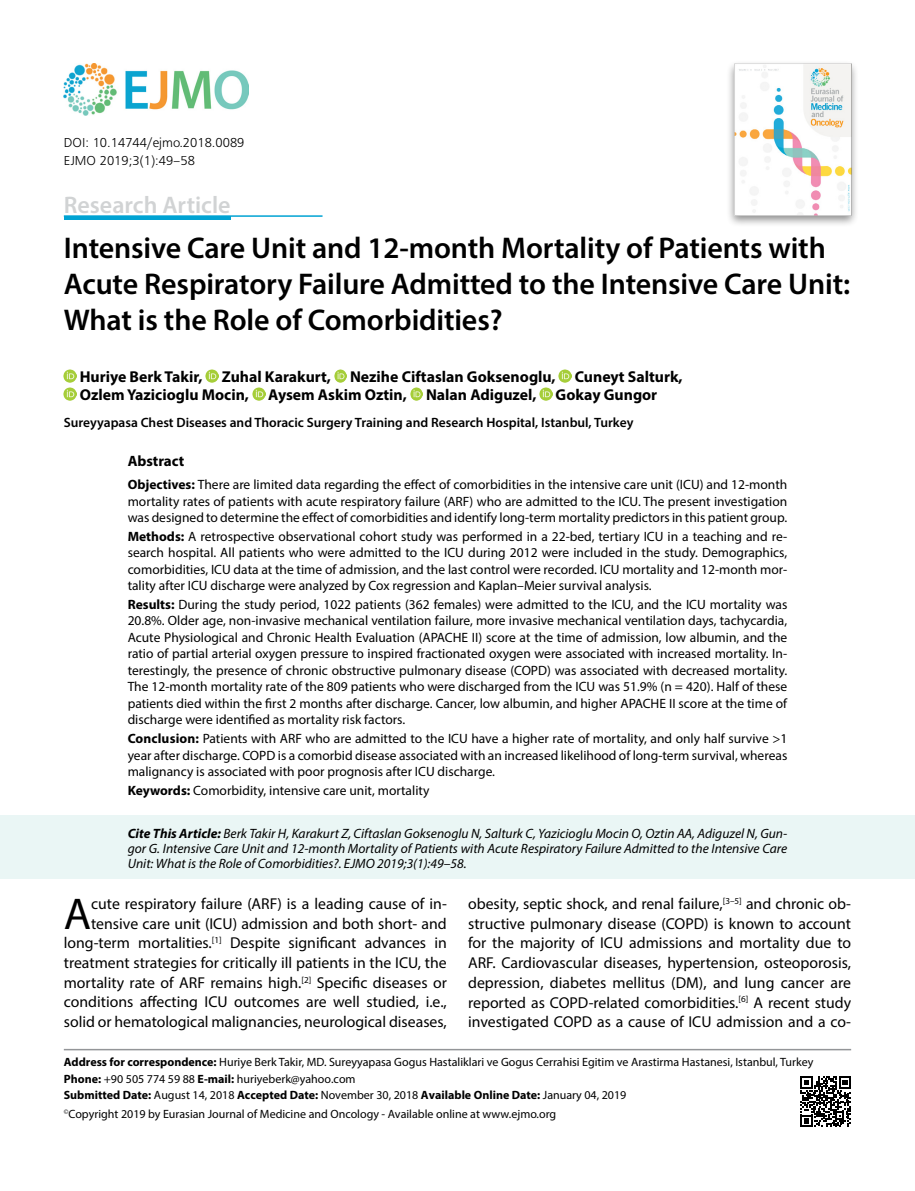
<style>
.page{position:relative;width:915px;height:1191px;background:#fff}
.page>*{position:absolute;margin:0;border:0;box-sizing:border-box;transform-origin:0 0}
.t1{font:44.7px "Myriad Pro";color:#000}
.t2{font:600 30px/36px "Myriad Pro";letter-spacing:-.005em;color:#000}
.t3{font:600 24px "Myriad Pro";color:#d1d3d4}
.t4{font:15.75px/19.6px "Myriad Pro";color:#000;text-align:right}
.t5{font:700 15.75px/18px "Myriad Pro";color:#000}
.t6{font:700 15px "Myriad Pro";color:#000}
.t7{font:13.5px/16.5px "Myriad Pro";color:#000;text-align:justify}
.t8{font:italic 13.5px/15px "Myriad Pro";color:#000;text-align:justify}
.t9{font:600 13.5px "Myriad Pro";color:#000}
.t10{font:13.5px/18px "Frugal Normal Tr";color:#000}
.t11{font:12px/16.5px "Myriad Pro";color:#000}
.s1{font-weight:700}
</style>
<div class="page">
<svg style="left:206px;top:369px;width:12px;height:13px"></svg>
<svg style="left:334px;top:369px;width:13px;height:13px"></svg>
<svg style="left:558px;top:369px;width:13px;height:13px"></svg>
<svg style="left:64px;top:369px;width:13px;height:31px"></svg>
<svg style="left:252px;top:387px;width:13px;height:13px"></svg>
<svg style="left:410px;top:387px;width:13px;height:13px"></svg>
<svg style="left:539px;top:387px;width:13px;height:13px"></svg>
<div style="left:726px;top:60px;width:132px;height:168px;background:#000;opacity:.45"></div>
<img style="left:734px;top:64px;width:116px;height:151px">
<hr style="left:64px;top:1048px;width:786px;height:2px;background:#939598">
<img style="left:64px;top:64px;width:184px;height:51px">
<hr style="left:64px;top:215px;width:258px;height:2px;background:#00a3d3">
<hr style="left:64px;top:216px;width:166px;height:4px;background:#00a3d3">
<svg style="left:800px;top:1076px;width:50px;height:51px"></svg>
<div style="left:0;top:815px;width:914px;height:64px;background:#eaf6f5"></div>
<p class="t10" style="left:64px;top:133px;width:182px">DOI: 10.14744/ejmo.2018.0089<br>EJMO 2019;3(1):49–58</p>
<h3 class="t3" style="left:64px;top:190px;width:168px">Research Article</h3>
<h2 class="t2" style="left:64px;top:229px;width:787px">Intensive Care Unit and 12-month Mortality of Patients with<br>Acute Respiratory Failure Admitted to the Intensive Care Unit:<br>What is the Role of Comorbidities?</h2>
<p class="t5" style="left:80px;top:367px;width:604px">Huriye Berk Takir, Zuhal Karakurt, Nezihe Ciftaslan Goksenoglu, Cuneyt Salturk,<br>Ozlem Yazicioglu Mocin, Aysem Askim Oztin, Nalan Adiguzel, Gokay Gungor</p>
<p class="t9" style="left:64px;top:414px;width:571px">Sureyyapasa Chest Diseases and Thoracic Surgery Training and Research Hospital, Istanbul, Turkey</p>
<p class="t6" style="left:128px;top:451px;width:58px">Abstract</p>
<p class="t7" style="left:128px;top:476px;width:661px"><span class="s1">Objectives:</span> There are limited data regarding the effect of comorbidities in the intensive care unit (ICU) and 12-month mortality rates of patients with acute respiratory failure (ARF) who are admitted to the ICU. The present investigation was designed to determine the effect of comorbidities and identify long-term mortality predictors in this patient group.</p>
<p class="t7" style="left:128px;top:528px;width:661px"><span class="s1">Methods:</span> A retrospective observational cohort study was performed in a 22-bed, tertiary ICU in a teaching and re&shy;search hospital. All patients who were admitted to the ICU during 2012 were included in the study. Demographics, comorbidities, ICU data at the time of admission, and the last control were recorded. ICU mortality and 12-month mor&shy;tality after ICU discharge were analyzed by Cox regression and Kaplan–Meier survival analysis.</p>
<p class="t7" style="left:128px;top:596px;width:661px"><span class="s1">Results:</span> During the study period, 1022 patients (362 females) were admitted to the ICU, and the ICU mortality was 20.8%. Older age, non-invasive mechanical ventilation failure, more invasive mechanical ventilation days, tachycardia, Acute Physiological and Chronic Health Evaluation (APACHE II) score at the time of admission, low albumin, and the ratio of partial arterial oxygen pressure to inspired fractionated oxygen were associated with increased mortality. In&shy;terestingly, the presence of chronic obstructive pulmonary disease (COPD) was associated with decreased mortality.<br>The 12-month mortality rate of the 809 patients who were discharged from the ICU was 51.9% (n = 420). Half of these patients died within the first 2 months after discharge. Cancer, low albumin, and higher APACHE II score at the time of discharge were identified as mortality risk factors.</p>
<p class="t7" style="left:128px;top:730px;width:661px"><span class="s1">Conclusion:</span> Patients with ARF who are admitted to the ICU have a higher rate of mortality, and only half survive &gt;1 year after discharge. COPD is a comorbid disease associated with an increased likelihood of long-term survival, whereas malignancy is associated with poor prognosis after ICU discharge.</p>
<p class="t7" style="left:128px;top:781px;width:303px"><span class="s1">Keywords:</span> Comorbidity, intensive care unit, mortality</p>
<p class="t8" style="left:128px;top:825px;width:661px"><span class="s1">Cite This Article:</span> Berk Takir H, Karakurt Z, Ciftaslan Goksenoglu N, Salturk C, Yazicioglu Mocin O, Oztin AA, Adiguzel N, Gun&shy;gor G. Intensive Care Unit and 12-month Mortality of Patients with Acute Respiratory Failure Admitted to the Intensive Care Unit: What is the Role of Comorbidities?. EJMO 2019;3(1):49–58.</p>
<p class="t4" style="left:64px;top:893px;width:384px">cute respiratory failure (ARF) is a leading cause of in&shy;tensive care unit (ICU) admission and both short- and long-term mortalities.<sup>[1]</sup> Despite significant advances in treatment strategies for critically ill patients in the ICU, the mortality rate of ARF remains high.<sup>[2]</sup> Specific diseases or conditions affecting ICU outcomes are well studied, i.e., solid or hematological malignancies, neurological diseases,</p>
<p class="t4" style="left:468px;top:893px;width:384px;text-align:justify">obesity, septic shock, and renal failure,<sup>[3–5]</sup> and chronic ob&shy;structive pulmonary disease (COPD) is known to account for the majority of ICU admissions and mortality due to ARF. Cardiovascular diseases, hypertension, osteoporosis, depression, diabetes mellitus (DM), and lung cancer are reported as COPD-related comorbidities.<sup>[6]</sup> A recent study investigated COPD as a cause of ICU admission and a co-</p>
<h1 class="t1" style="left:64px;top:886px;width:29px">A</h1>
<p class="t11" style="left:64px;top:1054px;width:750px"><span class="s1">Address for correspondence:</span> Huriye Berk Takir, MD. Sureyyapasa Gogus Hastaliklari ve Gogus Cerrahisi Egitim ve Arastirma Hastanesi, Istanbul, Turkey<br><span class="s1">Phone:</span> +90 505 774 59 88 <span class="s1">E-mail:</span> huriyeberk@yahoo.com<br><span class="s1">Submitted Date:</span> August 14, 2018 <span class="s1">Accepted Date:</span> November 30, 2018 <span class="s1">Available Online Date:</span> January 04, 2019</p>
<p class="t11" style="left:64px;top:1105px;width:494px"><sup>©</sup>Copyright 2019 by Eurasian Journal of Medicine and Oncology - Available online at www.ejmo.org</p>
</div>
